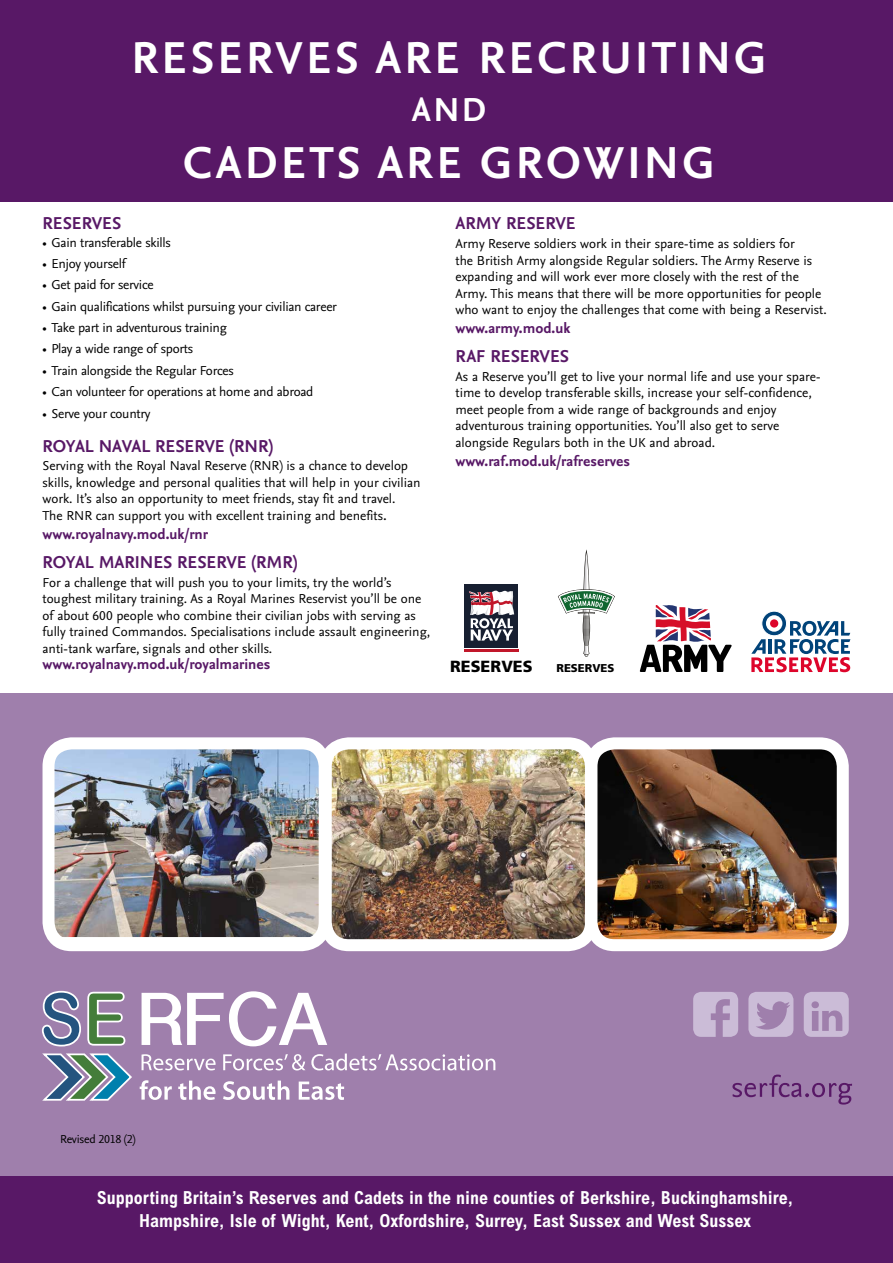
<style>
.page{position:relative;width:893px;height:1263px;background:#fff}
.page>*{position:absolute;margin:0;border:0;box-sizing:border-box;transform-origin:0 0}
.t1{font:700 46.8px "Nexus Sans TF";letter-spacing:.07em;color:#fff}
.t2{font:700 34.65px "Nexus Sans TF";color:#fff}
.t3{font:700 condensed 18px/22.5px "Arial";color:#fff;text-align:center}
.t4{font:700 18px "Nexus Sans TF";color:#581866}
.t5{font:900 16.05px "Frutiger";color:#000}
.t6{font:700 15px "Nexus Sans TF";color:#581866}
.t7{font:13.5px/16.5px "Nexus Sans TF";color:#000}
.t8{font:13.5px "Nexus Sans TF";letter-spacing:-.02em;color:#000}
.t9{font:12px "Nexus Sans TF";letter-spacing:-.02em;color:#000}
.t10{font:900 11.4px "Frutiger";color:#000}
.s1{font-size:15px}
</style>
<div class="page">
<div style="left:0;top:693px;width:893px;height:570px;background:#9f7fac"></div>
<svg style="left:732px;top:1074px;width:120px;height:30px"></svg>
<div style="left:693px;top:992px;width:45px;height:45px;background:#cbbcd7;border-radius:8px"></div>
<svg style="left:711px;top:999px;width:19px;height:38px"></svg>
<div style="left:748px;top:992px;width:45px;height:45px;background:#cbbcd7;border-radius:8px"></div>
<svg style="left:756px;top:1001px;width:34px;height:28px"></svg>
<div style="left:804px;top:992px;width:45px;height:45px;background:#cbbcd7;border-radius:8px"></div>
<svg style="left:811px;top:1001px;width:31px;height:30px"></svg>
<svg style="left:142px;top:991px;width:185px;height:55px"></svg>
<svg style="left:142px;top:1054px;width:74px;height:16px"></svg>
<svg style="left:223px;top:1054px;width:82px;height:16px"></svg>
<svg style="left:311px;top:1053px;width:184px;height:17px"></svg>
<svg style="left:140px;top:1080px;width:32px;height:20px"></svg>
<svg style="left:178px;top:1080px;width:38px;height:20px"></svg>
<svg style="left:223px;top:1080px;width:66px;height:20px"></svg>
<svg style="left:299px;top:1081px;width:45px;height:19px"></svg>
<svg style="left:42px;top:991px;width:90px;height:110px"></svg>
<div style="left:0;top:0;width:893px;height:201px;background:#581866"></div>
<div style="left:0;top:1176px;width:893px;height:87px;background:#581866"></div>
<div style="left:465px;top:584px;width:53px;height:63px;background:#171f31"></div>
<hr style="left:465px;top:649px;width:53px;height:2px;background:#c1172a">
<svg style="left:469px;top:591px;width:45px;height:50px"></svg>
<svg style="left:558px;top:549px;width:57px;height:107px"></svg>
<svg style="left:640px;top:605px;width:92px;height:67px"></svg>
<svg style="left:762px;top:611px;width:24px;height:25px"></svg>
<div style="left:761px;top:611px;width:26px;height:25px;border:1px solid #fff;border-radius:50%"></div>
<svg style="left:766px;top:615px;width:16px;height:17px"></svg>
<svg style="left:751px;top:621px;width:99px;height:51px"></svg>
<img style="left:56px;top:750px;width:262px;height:187px">
<div style="left:43px;top:737px;width:288px;height:214px;border:12px solid #fff;border-radius:23px"></div>
<img style="left:333px;top:750px;width:251px;height:188px">
<div style="left:320px;top:737px;width:277px;height:214px;border:12px solid #fff;border-radius:23px"></div>
<img style="left:598px;top:750px;width:238px;height:188px">
<div style="left:585px;top:737px;width:264px;height:214px;border:12px solid #fff;border-radius:23px"></div>
<h1 class="t1" style="left:131px;top:28px;width:637px">RESERVES ARE RECRUITING</h1>
<h2 class="t2" style="left:412px;top:88px;width:76px">AND</h2>
<h1 class="t1" style="left:183px;top:133px;width:533px">CADETS ARE GROWING</h1>
<h3 class="t4" style="left:43px;top:212px;width:80px">RESERVES</h3>
<p class="t8" style="left:43px;top:233px;width:130px">• Gain transferable skills</p>
<p class="t8" style="left:43px;top:255px;width:85px">• Enjoy yourself</p>
<p class="t8" style="left:43px;top:276px;width:113px">• Get paid for service</p>
<p class="t8" style="left:43px;top:298px;width:296px">• Gain qualifications whilst pursuing your civilian career</p>
<p class="t8" style="left:43px;top:319px;width:186px">• Take part in adventurous training</p>
<p class="t8" style="left:43px;top:340px;width:152px">• Play a wide range of sports</p>
<p class="t8" style="left:43px;top:362px;width:193px">• Train alongside the Regular Forces</p>
<p class="t8" style="left:43px;top:383px;width:272px">• Can volunteer for operations at home and abroad</p>
<p class="t8" style="left:43px;top:405px;width:109px">• Serve your country</p>
<h3 class="t4" style="left:43px;top:434px;width:232px">ROYAL NAVAL RESERVE (RNR)</h3>
<p class="t7" style="left:43px;top:458px;width:380px">Serving with the Royal Naval Reserve (RNR) is a chance to develop skills, knowledge and personal qualities that will help in your civilian work. It’s also an opportunity to meet friends, stay fit and travel.<br>The RNR can support you with excellent training and benefits<span class="s1">.</span></p>
<p class="t6" style="left:43px;top:524px;width:167px">www.royalnavy.mod.uk/rnr</p>
<h3 class="t4" style="left:43px;top:550px;width:256px">ROYAL MARINES RESERVE (RMR)</h3>
<p class="t7" style="left:43px;top:574px;width:389px">For a challenge that will push you to your limits, try the world’s toughest military training. As a Royal Marines Reservist you’ll be one of about 600 people who combine their civilian jobs with serving as fully trained Commandos. Specialisations include assault engineering, anti-tank warfare, signals and other skills.</p>
<p class="t6" style="left:43px;top:655px;width:229px">www.royalnavy.mod.uk/royalmarines</p>
<h3 class="t4" style="left:455px;top:212px;width:122px">ARMY RESERVE</h3>
<p class="t7" style="left:455px;top:235px;width:373px">Army Reserve soldiers work in their spare-time as soldiers for<br>the British Army alongside Regular soldiers. The Army Reserve is expanding and will work ever more closely with the rest of the Army. This means that there will be more opportunities for people who want to enjoy the challenges that come with being a Reservist.</p>
<p class="t6" style="left:455px;top:318px;width:117px">www.army.mod.uk</p>
<h3 class="t4" style="left:455px;top:344px;width:115px">RAF RESERVES</h3>
<p class="t7" style="left:455px;top:368px;width:367px">As a Reserve you’ll get to live your normal life and use your spare&shy;time to develop transferable skills, increase your self-confidence, meet people from a wide range of backgrounds and enjoy adventurous training opportunities. You’ll also get to serve alongside Regulars both in the UK and abroad.</p>
<p class="t6" style="left:455px;top:451px;width:176px">www.raf.mod.uk/rafreserves</p>
<p class="t5" style="left:450px;top:656px;width:84px">RESERVES</p>
<p class="t10" style="left:556px;top:661px;width:60px">RESERVES</p>
<p class="t9" style="left:60px;top:1131px;width:77px">Revised 2018 (2)</p>
<h3 class="t3" style="left:97px;top:1187px;width:698px">Supporting Britain’s Reserves and Cadets in the nine counties of Berkshire, Buckinghamshire,<br>Hampshire, Isle of Wight, Kent, Oxfordshire, Surrey, East Sussex and West Sussex</h3>
</div>
